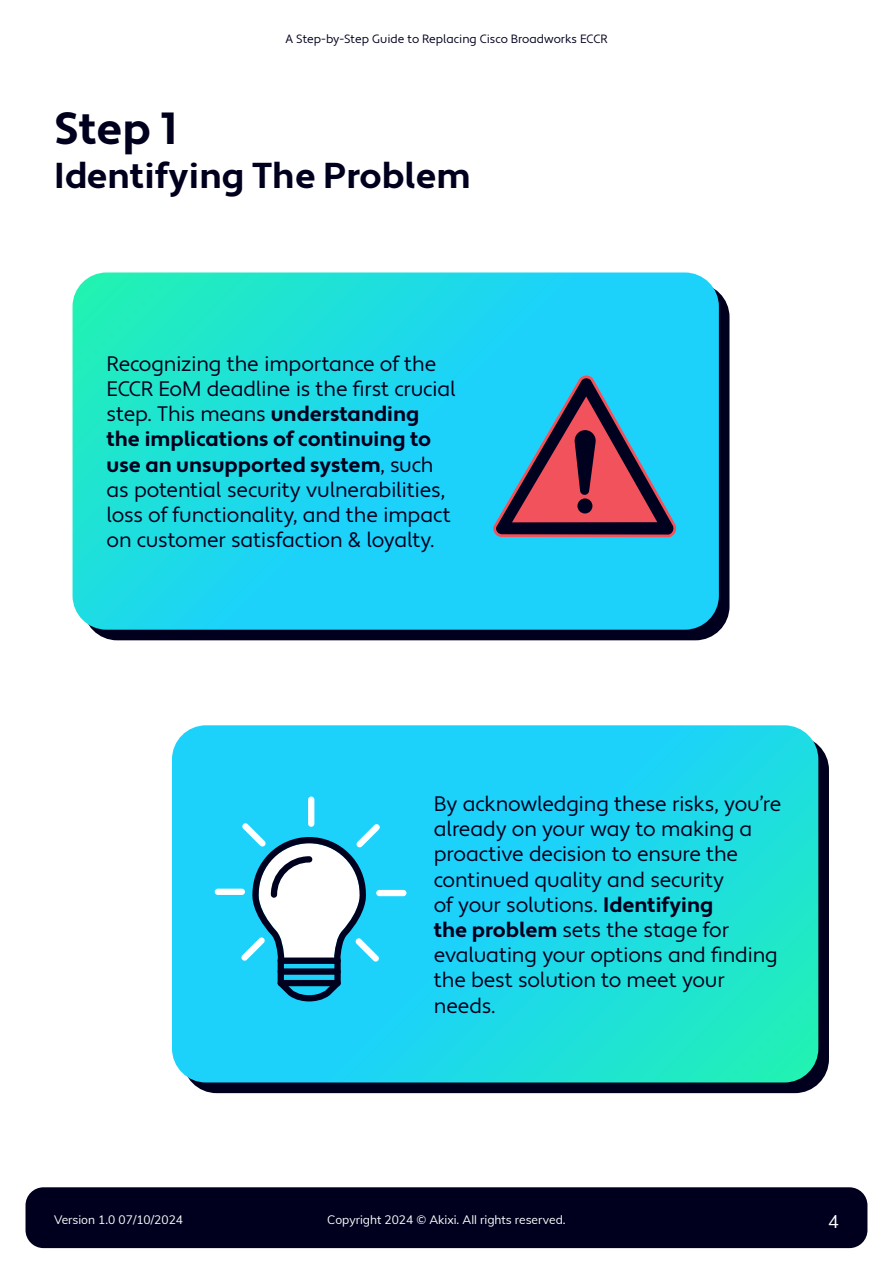
<style>
.page{position:relative;width:893px;height:1263px;background:#fff}
.page>*{position:absolute;margin:0;border:0;box-sizing:border-box;transform-origin:0 0}
.Section_Heading{font:700 45px "Apertura";color:#00001e}
.Section_Heading-2{font:700 36px "Apertura";color:#00001e}
.Body_Content{font:21px/25.2px "Apertura";letter-spacing:-.01em;color:#00001e}
.t1{font:18px "Muli";color:#fff}
.t2{font:12px "Muli";color:#fff}
.t3{font:12px "Apertura";color:#00001e}
.s1{font-weight:700}
</style>
<div class="page">
<div style="left:26px;top:1187px;width:841px;height:61px;background:#00001e;border-radius:18px"></div>
<div style="left:83px;top:283px;width:646px;height:357px;background:#00001e;border-radius:34px"></div>
<svg style="left:73px;top:272px;width:646px;height:358px;background:#1ed8e9"></svg>
<div style="left:183px;top:736px;width:646px;height:357px;background:#00001e;border-radius:34px"></div>
<svg style="left:172px;top:725px;width:646px;height:357px;background:#1ed8ea"></svg>
<div style="left:308px;top:796px;width:6px;height:31px;background:#fff;border-radius:3px"></div>
<div style="left:376px;top:890px;width:30px;height:6px;background:#fff;border-radius:3px"></div>
<div style="left:215px;top:889px;width:30px;height:6px;background:#fff;border-radius:3px"></div>
<svg style="left:241px;top:823px;width:139px;height:178px;background:#6ac0d8"></svg>
<svg style="left:493px;top:374px;width:184px;height:163px"></svg>
<p class="t3" style="left:285px;top:31px;width:324px">A Step-by-Step Guide to Replacing Cisco Broadworks ECCR</p>
<p class="Section_Heading" style="left:54px;top:102px;width:125px">Step 1</p>
<p class="Section_Heading-2" style="left:54px;top:153px;width:418px">Identifying The Problem</p>
<p class="Body_Content" style="left:107px;top:352px;width:351px">Recognizing the importance of the ECCR EoM deadline is the first crucial step. This means <span class="s1">understanding the implications of continuing to use an unsupported system</span>, such as potential security vulnerabilities, loss of functionality, and the impact on customer satisfaction &amp; loyalty.</p>
<p class="Body_Content" style="left:434px;top:792px;width:349px">By acknowledging these risks, you’re already on your way to making a proactive decision to ensure the continued quality and security<br>of your solutions. <span class="s1">Identifying<br>the problem</span> sets the stage for evaluating your options and finding the best solution to meet your needs.</p>
<p class="t2" style="left:54px;top:1211px;width:131px">Version 1.0 07/10/2024</p>
<p class="t2" style="left:327px;top:1211px;width:240px">Copyright 2024 © Akixi. All rights reserved.</p>
<p class="t1" style="left:828px;top:1208px;width:12px">4</p>
</div>
